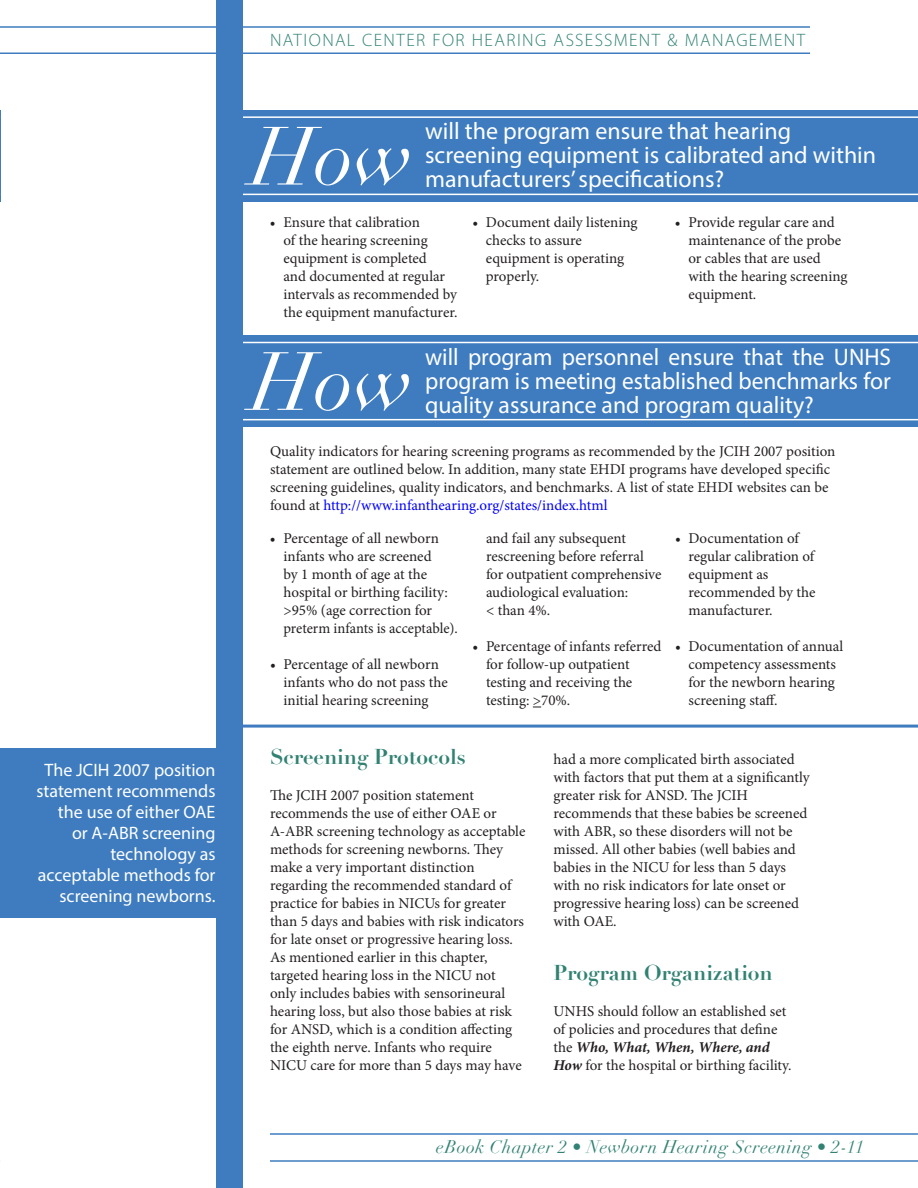
<style>
.page{position:relative;width:918px;height:1188px;background:#fff}
.page>*{position:absolute;margin:0;border:0;box-sizing:border-box;transform-origin:0 0}
.t1{font:italic 81px "Didot";letter-spacing:-.005em;color:#fff}
.t2{font:24px/24px "Myriad Pro";color:#fff}
.t3{font:700 21px "Didot";color:#318273}
.t4{font:18px/21px "Myriad Pro";color:#fff;text-align:right}
.t5{font:300 18px "Myriad Pro";letter-spacing:.075em;color:#318273}
.t6{font:italic 18px "Didot";letter-spacing:.02em;color:#318273}
.t7{font:15px/18px "Minion Pro";color:#231f20}
.s1{color:#00f}
.s2{font-weight:700;font-style:italic}
</style>
<div class="page">
<hr style="left:0;top:26px;width:810px;height:2px;background:#3e7cbf">
<hr style="left:0;top:52px;width:810px;height:2px;background:#3e7cbf">
<hr style="left:270px;top:1133px;width:648px;height:2px;background:#3e7cbf">
<hr style="left:270px;top:1160px;width:648px;height:2px;background:#3e7cbf">
<div style="left:216px;top:0;width:27px;height:1188px;background:#3e7cbf"></div>
<hr style="left:242px;top:725px;width:676px;height:3px;background:#3e7cbf">
<div style="left:0;top:748px;width:218px;height:170px;background:#3e7cbf"></div>
<div style="left:238px;top:110px;width:680px;height:92px;background:#3e7cbf"></div>
<hr style="left:243px;top:116px;width:675px;height:2px;background:#fff">
<hr style="left:243px;top:194px;width:675px;height:1px;background:#fff">
<div style="left:238px;top:335px;width:680px;height:92px;background:#3e7cbf"></div>
<hr style="left:243px;top:342px;width:675px;height:1px;background:#fff">
<hr style="left:243px;top:419px;width:675px;height:1px;background:#fff">
<p class="t5" style="left:270px;top:30px;width:537px">NATIONAL CENTER FOR HEARING ASSESSMENT &amp; MANAGEMENT</p>
<p class="t4" style="left:36px;top:759px;width:181px">The JCIH 2007 position statement recommends the use of either OAE<br>or A-ABR screening technology as acceptable methods for screening newborns.</p>
<h1 class="t1" style="left:251px;top:107px;width:164px">How</h1>
<h2 class="t2" style="left:425px;top:119px;width:453px">will the program ensure that hearing screening equipment is calibrated and within manufacturers’ specifications?</h2>
<p class="t7" style="left:283px;top:213px;width:175px;text-indent:-14px">• Ensure that calibration<br>of the hearing screening equipment is completed<br>and documented at regular intervals as recommended by the equipment manufacturer.</p>
<p class="t7" style="left:486px;top:213px;width:153px;text-indent:-14px">• Document daily listening checks to assure equipment is operating properly.</p>
<p class="t7" style="left:688px;top:213px;width:161px;text-indent:-14px">• Provide regular care and maintenance of the probe or cables that are used with the hearing screening equipment.</p>
<h1 class="t1" style="left:251px;top:332px;width:164px">How</h1>
<h2 class="t2" style="left:425px;top:344px;width:467px;text-align:justify">will program personnel ensure that the UNHS program is meeting established benchmarks for quality assurance and program quality?</h2>
<p class="t7" style="left:270px;top:442px;width:567px">Quality indicators for hearing screening programs as recommended by the JCIH 2007 position statement are outlined below. In addition, many state EHDI programs have developed specific screening guidelines, quality indicators, and benchmarks. A list of state EHDI websites can be found at <span class="s1">http://www.infanthearing.org/states/index.html</span></p>
<p class="t7" style="left:283px;top:530px;width:176px;text-indent:-14px">• Percentage of all newborn infants who are screened<br>by 1 month of age at the hospital or birthing facility: &gt;95% (age correction for preterm infants is acceptable).</p>
<p class="t7" style="left:284px;top:656px;width:166px;text-indent:-14px">• Percentage of all newborn infants who do not pass the initial hearing screening</p>
<p class="t7" style="left:486px;top:530px;width:177px">and fail any subsequent rescreening before referral for outpatient comprehensive audiological evaluation:<br>&lt; than 4%.</p>
<p class="t7" style="left:486px;top:638px;width:177px;text-indent:-14px">• Percentage of infants referred for follow-up outpatient testing and receiving the testing: &gt;70%.</p>
<p class="t7" style="left:688px;top:530px;width:129px;text-indent:-14px">• Documentation of regular calibration of equipment as recommended by the manufacturer.</p>
<p class="t7" style="left:688px;top:638px;width:156px;text-indent:-14px">• Documentation of annual competency assessments for the newborn hearing screening staff.</p>
<h3 class="t3" style="left:270px;top:744px;width:197px">Screening Protocols</h3>
<p class="t7" style="left:270px;top:787px;width:257px">The JCIH 2007 position statement recommends the use of either OAE or A-ABR screening technology as acceptable methods for screening newborns. They make a very important distinction regarding the recommended standard of practice for babies in NICUs for greater than 5 days and babies with risk indicators for late onset or progressive hearing loss.<br>As mentioned earlier in this chapter, targeted hearing loss in the NICU not only includes babies with sensorineural hearing loss, but also those babies at risk for ANSD, which is a condition affecting the eighth nerve. Infants who require NICU care for more than 5 days may have</p>
<p class="t7" style="left:554px;top:750px;width:258px">had a more complicated birth associated with factors that put them at a significantly greater risk for ANSD. The JCIH recommends that these babies be screened with ABR, so these disorders will not be missed. All other babies (well babies and babies in the NICU for less than 5 days with no risk indicators for late onset or progressive hearing loss) can be screened with OAE.</p>
<h3 class="t3" style="left:554px;top:959px;width:221px">Program Organization</h3>
<p class="t7" style="left:554px;top:1002px;width:239px">UNHS should follow an established set of policies and procedures that define the <span class="s2">Who, What, When, Where, and How</span> for the hospital or birthing facility.</p>
<p class="t6" style="left:436px;top:1136px;width:429px">eBook Chapter 2 • Newborn Hearing Screening • 2-11</p>
</div>
